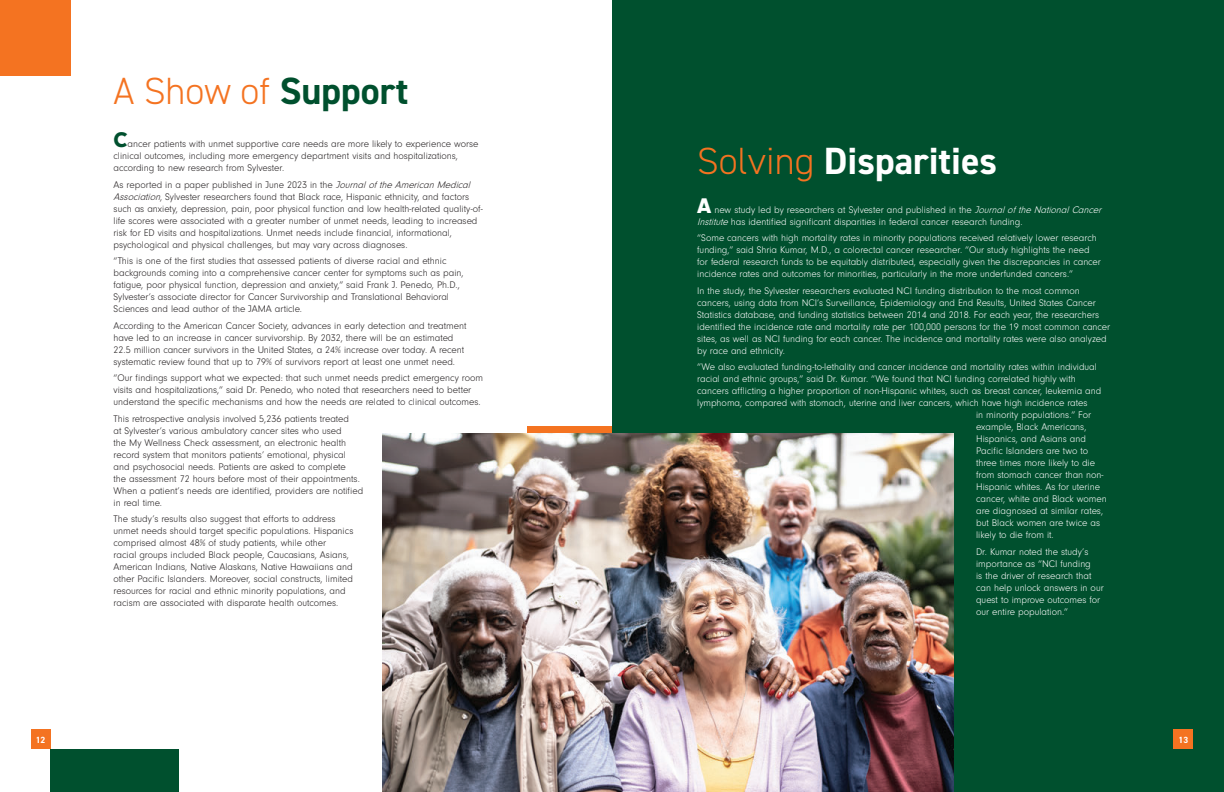
<style>
.page{position:relative;width:1224px;height:792px;background:#fff}
.page>*{position:absolute;margin:0;border:0;box-sizing:border-box;transform-origin:0 0}
.t1{font:700 38px "DIN2014";color:#fff}
.t2{font:300 38px "DIN2014";color:#f47321}
.Body_Text{font:300 10px/12px "Neuzeit Gro";color:#231f20}
.Body_Text-2{font:300 10px/12px "Neuzeit Gro";color:#fff}
.t3{font:700 9px "DIN2014";color:#fff}
.s1{font-weight:700;color:#00502e}
.s2{font-weight:900;font-size:22px;color:#00502e}
.s3{font-style:italic}
.s4{font-weight:300;color:#f47321}
.s5{font-weight:900;font-size:22px}
</style>
<div class="page">
<div style="left:51px;top:749px;width:128px;height:43px;background:#00502e"></div>
<div style="left:612px;top:0;width:612px;height:792px;background:#00502e"></div>
<div style="left:0;top:0;width:71px;height:76px;background:#f47321"></div>
<img style="left:382px;top:433px;width:572px;height:359px">
<div style="left:1173px;top:729px;width:20px;height:20px;background:#f47321"></div>
<div style="left:31px;top:729px;width:20px;height:20px;background:#f47321"></div>
<p class="t2" style="left:114px;top:68px;width:296px">A Show of <span class="s1">Support</span></p>
<p class="Body_Text" style="left:114px;top:138px;width:366px"><span class="s2">C</span>ancer patients with unmet supportive care needs are more likely to experience worse clinical outcomes, including more emergency department visits and hospitalizations, according to new research from Sylvester.</p>
<p class="Body_Text" style="left:114px;top:179px;width:371px">As reported in a paper published in June 2023 in the <span class="s3">JournaloftheAmericanMedical Association</span>, Sylvester researchers found that Black race, Hispanic ethnicity, and factors such as anxiety, depression, pain, poor physical function and low health-related quality-of&shy;life scores were associated with a greater number of unmet needs, leading to increased risk for ED visits and hospitalizations. Unmet needs include financial, informational, psychological and physical challenges, but may vary across diagnoses.</p>
<p class="Body_Text" style="left:114px;top:255px;width:352px">“This is one of the first studies that assessed patients of diverse racial and ethnic backgrounds coming into a comprehensive cancer center for symptoms such as pain, fatigue, poor physical function, depression and anxiety,” said Frank J. Penedo, Ph.D., Sylvester’s associate director for Cancer Survivorship and Translational Behavioral Sciences and lead author of the JAMA article.</p>
<p class="Body_Text" style="left:114px;top:320px;width:355px">According to the American Cancer Society, advances in early detection and treatment have led to an increase in cancer survivorship. By 2032, there will be an estimated 22.5 million cancer survivors in the United States, a 24% increase over today. A recent systematic review found that up to 79% of survivors report at least one unmet need.</p>
<p class="Body_Text" style="left:114px;top:372px;width:371px">“Our findings support what we expected: that such unmet needs predict emergency room visits and hospitalizations,” said Dr. Penedo, who noted that researchers need to better understand the specific mechanisms and how the needs are related to clinical outcomes.</p>
<p class="Body_Text" style="left:114px;top:413px;width:251px">This retrospective analysis involved 5,236 patients treated<br>at Sylvester’s various ambulatory cancer sites who used<br>the My Wellness Check assessment, an electronic health record system that monitors patients’ emotional, physical and psychosocial needs. Patients are asked to complete<br>the assessment 72 hours before most of their appointments.<br>When a patient’s needs are identified, providers are notified in real time.</p>
<p class="Body_Text" style="left:114px;top:513px;width:241px">The study’s results also suggest that efforts to address unmet needs should target specific populations. Hispanics comprised almost 48% of study patients, while other<br>racial groups included Black people, Caucasians, Asians, American Indians, Native Alaskans, Native Hawaiians and other Pacific Islanders. Moreover, social constructs, limited resources for racial and ethnic minority populations, and racism are associated with disparate health outcomes.</p>
<p class="t1" style="left:697px;top:135px;width:301px"><span class="s4">Solving</span> Disparities</p>
<p class="Body_Text-2" style="left:697px;top:204px;width:408px"><span class="s5">A</span> new study led by researchers at Sylvester and published in the <span class="s3">JournaloftheNationalCancer<br>Institute</span>has identified significant disparities in federal cancer research funding.</p>
<p class="Body_Text-2" style="left:697px;top:232px;width:405px">“Some cancers with high mortality rates in minority populations received relatively lower research funding,” said Shria Kumar, M.D., a colorectal cancer researcher. “Our study highlights the need for federal research funds to be equitably distributed, especially given the discrepancies in cancer incidence rates and outcomes for minorities, particularly in the more underfunded cancers.”</p>
<p class="Body_Text-2" style="left:697px;top:285px;width:415px">In the study, the Sylvester researchers evaluated NCI funding distribution to the most common cancers, using data from NCI’s Surveillance, Epidemiology and End Results, United States Cancer Statistics database, and funding statistics between 2014 and 2018. For each year, the researchers identified the incidence rate and mortality rate per 100,000 persons for the 19 most common cancer sites, as well as NCI funding for each cancer. The incidence and mortality rates were also analyzed by race and ethnicity.</p>
<p class="Body_Text-2" style="left:697px;top:361px;width:401px">“We also evaluated funding-to-lethality and cancer incidence and mortality rates within individual</p>
<p class="Body_Text-2" style="left:697px;top:373px;width:380px">racial and ethnic groups,” said Dr. Kumar. “We found that NCI funding correlated highly with</p>
<p class="Body_Text-2" style="left:697px;top:385px;width:406px">cancers afflicting a higher proportion of non-Hispanic whites, such as breast cancer, leukemia and</p>
<p class="Body_Text-2" style="left:697px;top:397px;width:392px">lymphoma, compared with stomach, uterine and liver cancers, which have high incidence rates</p>
<p class="Body_Text-2" style="left:976px;top:409px;width:117px">in minority populations.” For</p>
<p class="Body_Text-2" style="left:976px;top:421px;width:112px">example, Black Americans,</p>
<p class="Body_Text-2" style="left:976px;top:433px;width:111px">Hispanics, and Asians and</p>
<p class="Body_Text-2" style="left:976px;top:445px;width:113px">Pacific Islanders are two to</p>
<p class="Body_Text-2" style="left:976px;top:457px;width:120px">three times more likely to die</p>
<p class="Body_Text-2" style="left:976px;top:469px;width:129px">from stomach cancer than non-</p>
<p class="Body_Text-2" style="left:976px;top:481px;width:125px">Hispanic whites. As for uterine</p>
<p class="Body_Text-2" style="left:976px;top:493px;width:132px">cancer, white and Black women</p>
<p class="Body_Text-2" style="left:976px;top:505px;width:129px">are diagnosed at similar rates,</p>
<p class="Body_Text-2" style="left:976px;top:517px;width:125px">but Black women are twice as</p>
<p class="Body_Text-2" style="left:976px;top:529px;width:79px">likely to die from it.</p>
<p class="Body_Text-2" style="left:976px;top:546px;width:129px">Dr. Kumar noted the study’s importance as “NCI funding<br>is the driver of research that can help unlock answers in our quest to improve outcomes for our entire population.”</p>
<p class="t3" style="left:36px;top:734px;width:11px">12</p>
<p class="t3" style="left:1179px;top:734px;width:11px">13</p>
</div>
